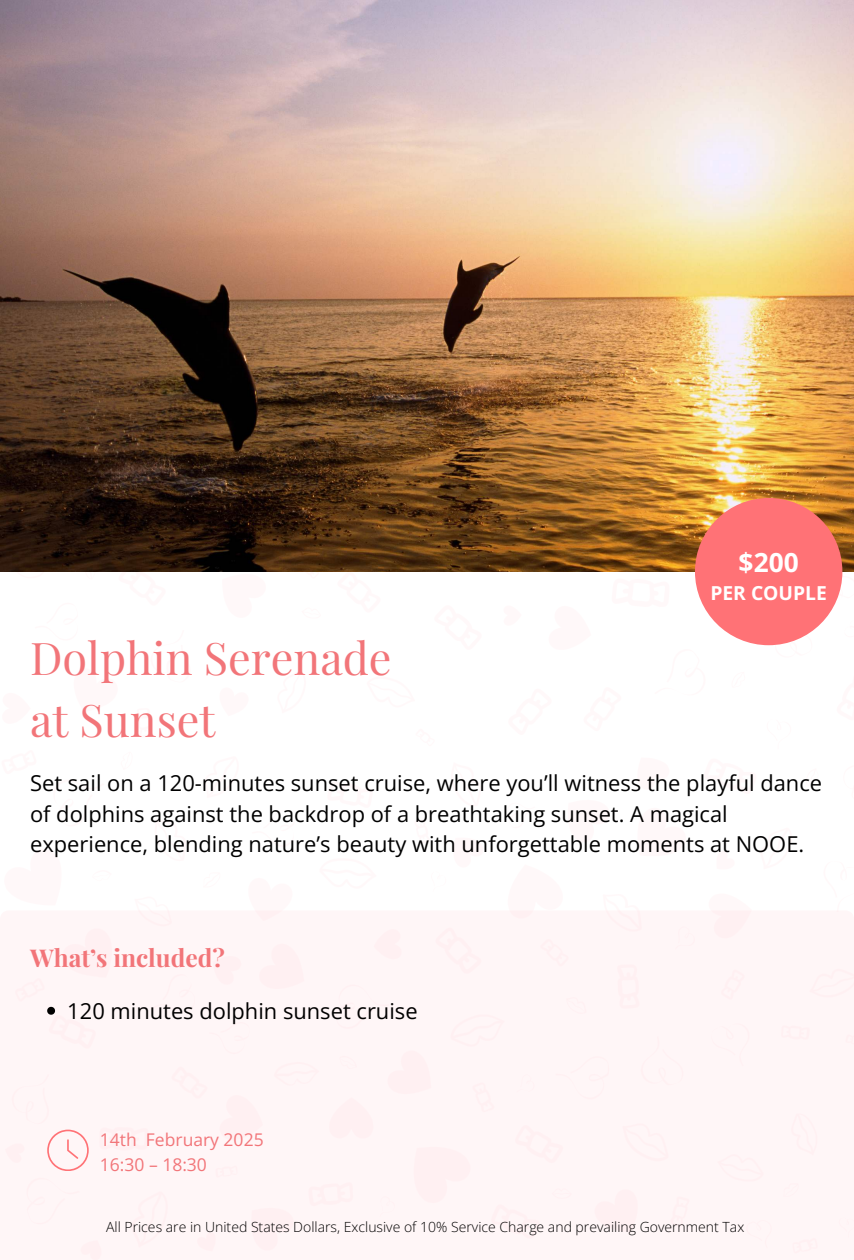
<style>
.page{position:relative;width:854px;height:1260px;background:#fff}
.page>*{position:absolute;margin:0;border:0;box-sizing:border-box;transform-origin:0 0}
.t1{font:44.89px/62.3px "Playfair Display";color:#f27579}
.t2{font:700 26.25px "Open Sans";color:#fff}
.t3{font:700 24.5px "Playfair Display";color:#f27579}
.t4{font:21.88px/30.2px "Open Sans";color:#000}
.t5{font:700 19.25px "Open Sans";color:#fff}
.t6{font:17.5px/24.3px "Open Sans";color:#f27579}
.t7{font:300 14px "Open Sans";color:#000}
</style>
<div class="page">
<svg style="left:833px;top:572px;width:10px;height:33px"></svg>
<svg style="left:776px;top:630px;width:36px;height:15px"></svg>
<img style="left:0;top:0;width:853px;height:572px">
<div style="left:694px;top:498px;width:147px;height:147px;background:#ff7276;border-radius:50%"></div>
<div style="left:0;top:910px;width:853px;height:350px;background:#fff6f7"></div>
<svg style="left:47px;top:1130px;width:41px;height:41px"></svg>
<svg style="left:47px;top:1006px;width:9px;height:9px"></svg>
<h1 class="t1" style="left:30px;top:623px;width:363px">Dolphin Serenade at Sunset</h1>
<p class="t2" style="left:738px;top:544px;width:62px">$200</p>
<p class="t5" style="left:710px;top:579px;width:118px">PER COUPLE</p>
<p class="t4" style="left:30px;top:768px;width:793px">Set sail on a 120-minutes sunset cruise, where you’ll witness the playful dance of dolphins against the backdrop of a breathtaking sunset. A magical experience, blending nature’s beauty with unforgettable moments at NOOE.</p>
<p class="t3" style="left:30px;top:938px;width:196px">What’s included?</p>
<p class="t4" style="left:67px;top:995px;width:351px">120 minutes dolphin sunset cruise</p>
<p class="t6" style="left:100px;top:1127px;width:165px">14th February 2025<br>16:30 – 18:30</p>
<p class="t7" style="left:106px;top:1218px;width:639px">All Prices are in United States Dollars, Exclusive of 10% Service Charge and prevailing Government Tax</p>
</div>
